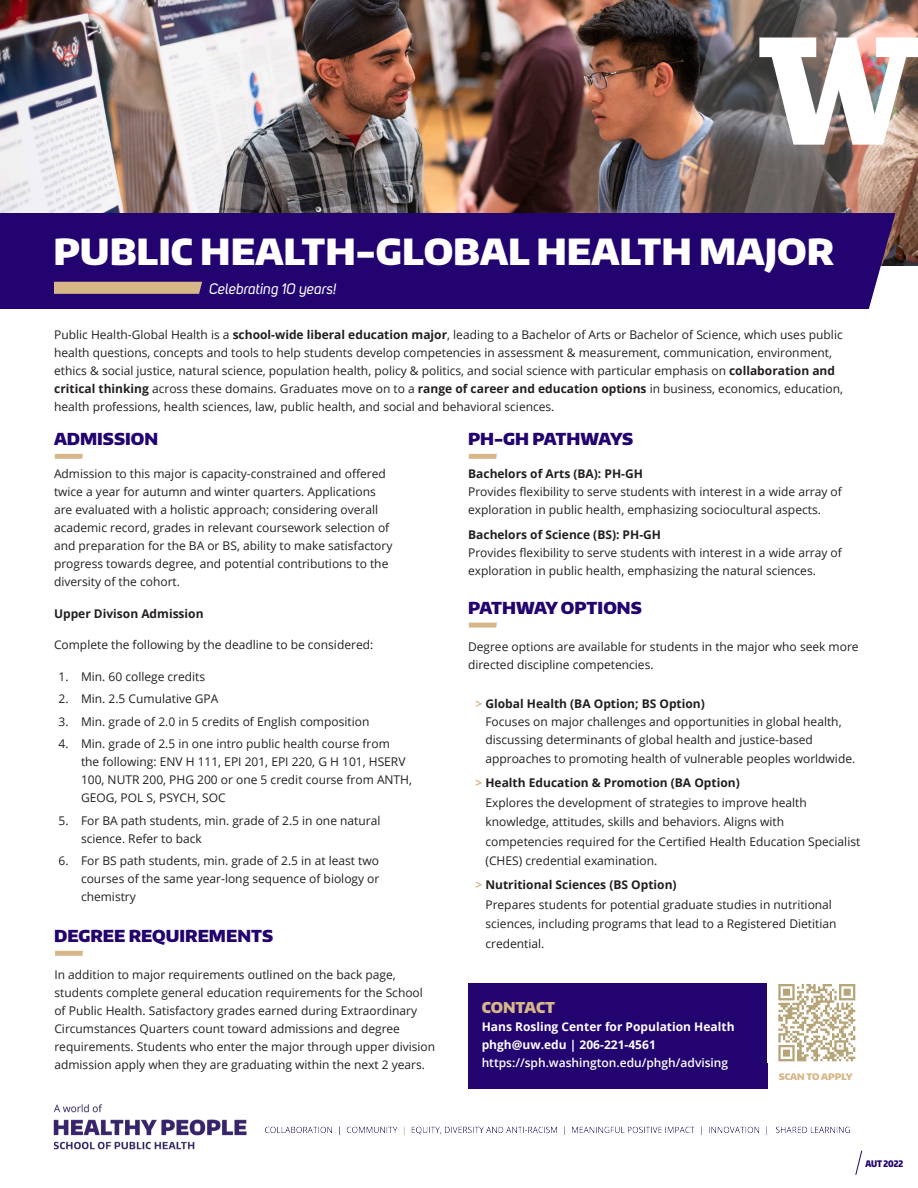
<style>
.page{position:relative;width:918px;height:1188px;background:#fff}
.page>*{position:absolute;margin:0;border:0;box-sizing:border-box;transform-origin:0 0}
.Page_Title{font:900 36px "Encode Sans Normal";color:#fff}
.Section_Header{font:900 16.5px "Encode Sans Normal";color:#22036f}
.Section_Header-2{font:900 16.5px "Encode Sans Normal";letter-spacing:-.035em;color:#22036f}
.Box_Header{font:italic 15px "Uni Sans";color:#fff}
.Box_body{font:900 15px "Encode Sans Normal";letter-spacing:-.005em;color:#d7b688}
.Body{font:12px/18px "Open Sans";color:#231f20}
.Paragraph_Style_1{font:12px/18px "Open Sans";color:#231f20}
.Box_body-2{font:700 12px/18px "Open Sans";color:#fff}
.Paragraph_Style_1-2{font:700 12px "Open Sans";color:#231f20}
.Body-2{font:700 12px "Open Sans";color:#231f20}
.Section_Header-3{font:900 9px "Encode Sans Normal";color:#d7b688}
.Department_Name_Smal{font:900 9px "Encode Sans Compressed";color:#22036f}
.s1{font-weight:700}
.s2{font-weight:700;color:#d7b688}
.s3{font-weight:600}
</style>
<div class="page">
<img style="left:0;top:0;width:643px;height:213px">
<img style="left:643px;top:0;width:81px;height:213px">
<img style="left:724px;top:0;width:194px;height:266px">
<div style="left:0;top:213px;width:896px;height:96px;background:#22036f"></div>
<div style="left:468px;top:984px;width:299px;height:105px;background:#22036f"></div>
<svg style="left:55px;top:454px;width:28px;height:5px"></svg>
<svg style="left:54px;top:282px;width:148px;height:12px"></svg>
<svg style="left:759px;top:38px;width:159px;height:107px"></svg>
<img style="left:265px;top:1126px;width:585px;height:9px">
<img style="left:53px;top:1104px;width:194px;height:32px">
<img style="left:54px;top:1135px;width:142px;height:15px">
<svg style="left:855px;top:1150px;width:8px;height:25px"></svg>
<svg style="left:55px;top:951px;width:28px;height:5px"></svg>
<svg style="left:469px;top:454px;width:28px;height:5px"></svg>
<svg style="left:469px;top:623px;width:28px;height:5px"></svg>
<img style="left:778px;top:984px;width:78px;height:78px">
<p class="Page_Title" style="left:54px;top:228px;width:782px">PUBLIC HEALTH-GLOBAL HEALTH MAJOR</p>
<p class="Box_Header" style="left:209px;top:279px;width:129px">Celebrating 10 years!</p>
<p class="Body" style="left:54px;top:325px;width:790px">Public Health-Global Health is a <span class="s1">school-wide liberal education major</span>, leading to a Bachelor of Arts or Bachelor of Science, which uses public health questions, concepts and tools to help students develop competencies in assessment &amp; measurement, communication, environment, ethics &amp; social justice, natural science, population health, policy &amp; politics, and social science with particular emphasis on <span class="s1">collaboration and critical thinking</span> across these domains. Graduates move on to a <span class="s1">range of career and education options</span> in business, economics, education, health professions, health sciences, law, public health, and social and behavioral sciences.</p>
<p class="Section_Header" style="left:54px;top:428px;width:106px">ADMISSION</p>
<p class="Body" style="left:54px;top:465px;width:340px">Admission to this major is capacity-constrained and offered twice a year for autumn and winter quarters. Applications are evaluated with a holistic approach; considering overall academic record, grades in relevant coursework selection of and preparation for the BA or BS, ability to make satisfactory progress towards degree, and potential contributions to the diversity of the cohort.</p>
<p class="Body-2" style="left:54px;top:605px;width:151px">Upper Divison Admission</p>
<p class="Body" style="left:54px;top:636px;width:321px">Complete the following by the deadline to be considered:</p>
<p class="Body" style="left:58px;top:667px;width:148px">1. Min. 60 college credits</p>
<p class="Body" style="left:58px;top:690px;width:161px">2. Min. 2.5 Cumulative GPA</p>
<p class="Body" style="left:58px;top:712px;width:312px">3. Min. grade of 2.0 in 5 credits of English composition</p>
<p class="Body" style="left:81px;top:735px;width:333px;text-indent:-22px">4. Min. grade of 2.5 in one intro public health course from<br>the following: ENV H 111, EPI 201, EPI 220, G H 101, HSERV 100, NUTR 200, PHG 200 or one 5 credit course from ANTH, GEOG, POL S, PSYCH, SOC</p>
<p class="Body" style="left:81px;top:811px;width:301px;text-indent:-22px">5. For BA path students, min. grade of 2.5 in one natural science. Refer to back</p>
<p class="Body" style="left:81px;top:852px;width:300px;text-align:justify;text-indent:-22px">6. For BS path students, min. grade of 2.5 in at least two courses of the same year-long sequence of biology or chemistry</p>
<p class="Section_Header" style="left:54px;top:925px;width:220px">DEGREE REQUIREMENTS</p>
<p class="Body" style="left:54px;top:965px;width:382px">In addition to major requirements outlined on the back page, students complete general education requirements for the School of Public Health. Satisfactory grades earned during Extraordinary Circumstances Quarters count toward admissions and degree requirements. Students who enter the major through upper division admission apply when they are graduating within the next 2 years.</p>
<p class="Section_Header-2" style="left:468px;top:428px;width:167px">PH-GH PATHWAYS</p>
<p class="Paragraph_Style_1-2" style="left:468px;top:465px;width:176px">Bachelors of Arts (BA): PH-GH</p>
<p class="Paragraph_Style_1" style="left:468px;top:483px;width:375px">Provides flexibility to serve students with interest in a wide array of exploration in public health, emphasizing sociocultural aspects.</p>
<p class="Paragraph_Style_1-2" style="left:468px;top:526px;width:194px">Bachelors of Science (BS): PH-GH</p>
<p class="Paragraph_Style_1" style="left:468px;top:543px;width:375px">Provides flexibility to serve students with interest in a wide array of exploration in public health, emphasizing the natural sciences.</p>
<p class="Section_Header" style="left:468px;top:597px;width:175px">PATHWAY OPTIONS</p>
<p class="Body" style="left:468px;top:637px;width:392px">Degree options are available for students in the major who seek more directed discipline competencies.</p>
<p class="Body" style="left:485px;top:694px;width:358px;text-indent:-10px"><span class="s2">&gt;</span> <span class="s1">Global Health (BA Option; BS Option)<br></span>Focuses on major challenges and opportunities in global health, discussing determinants of global health and justice-based</p>
<p class="Body" style="left:485px;top:749px;width:371px">approaches to promoting health of vulnerable peoples worldwide.</p>
<p class="Body" style="left:485px;top:773px;width:376px;line-height:19.5px;text-indent:-10px"><span class="s2">&gt;</span> <span class="s1">Health Education &amp; Promotion (BA Option)<br></span>Explores the development of strategies to improve health knowledge, attitudes, skills and behaviors. Aligns with competencies required for the Certified Health Education Specialist (CHES) credential examination.</p>
<p class="Body" style="left:485px;top:875px;width:353px;line-height:19.5px;text-indent:-10px"><span class="s2">&gt;</span> <span class="s1">Nutritional Sciences (BS Option)<br></span>Prepares students for potential graduate studies in nutritional sciences, including programs that lead to a Registered Dietitian credential.</p>
<p class="Box_body" style="left:482px;top:997px;width:75px">CONTACT</p>
<p class="Box_body-2" style="left:482px;top:1017px;width:254px">Hans Rosling Center for Population Health phgh@uw.edu | 206-221-4561 <span class="s3">https://sph.washington.edu/phgh/advising</span></p>
<p class="Section_Header-3" style="left:779px;top:1071px;width:76px">SCAN TO APPLY</p>
<p class="Department_Name_Smal" style="left:865px;top:1158px;width:39px">AUT 2022</p>
</div>
